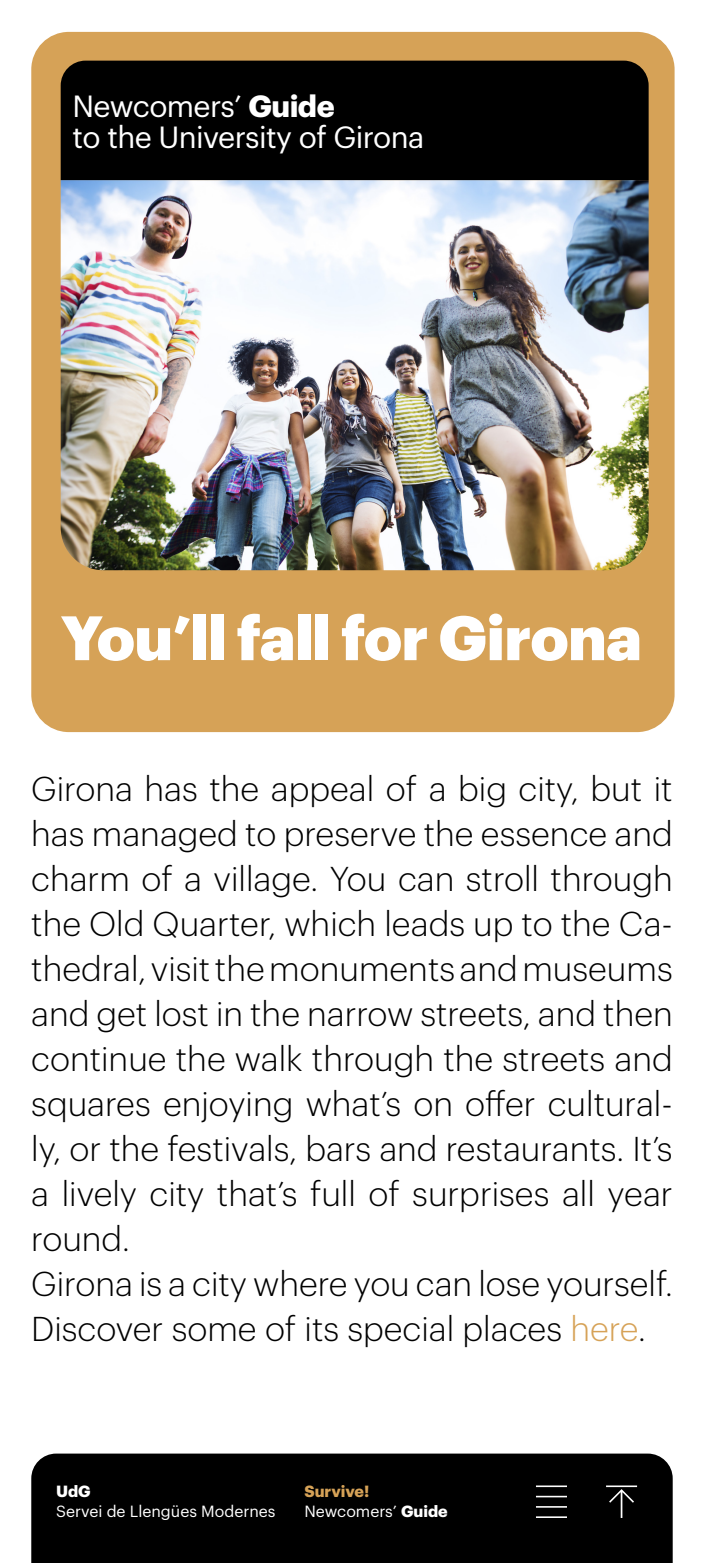
<style>
.page{position:relative;width:704px;height:1563px;background:#fff}
.page>*{position:absolute;margin:0;border:0;box-sizing:border-box;transform-origin:0 0}
.t1{font:900 61.25px "Graphik";letter-spacing:-.01em;color:#fff}
.text{font:300 33.75px/45px "Graphik";color:#000;text-align:justify}
.t2{font:30px "Graphik";letter-spacing:-.02em;color:#fff}
.t3{font:15.88px "Graphik";color:#fff}
.t4{font:700 15.88px "Graphik";color:#d6a257}
.t5{font:700 15.88px "Graphik";color:#fff}
.s1{font-weight:700}
.s2{color:#d6a257}
</style>
<div class="page">
<div style="left:31px;top:32px;width:643px;height:700px;background:#d6a257;border-radius:38px"></div>
<img style="left:61px;top:180px;width:587px;height:390px">
<div style="left:61px;top:61px;width:587px;height:119px;background:#000"></div>
<div style="left:31px;top:1453px;width:641px;height:109px;background:#000"></div>
<hr style="left:605px;top:1485px;width:31px;height:2px;background:#fff">
<svg style="left:608px;top:1489px;width:25px;height:29px"></svg>
<hr style="left:535px;top:1485px;width:31px;height:2px;background:#fff">
<hr style="left:535px;top:1495px;width:31px;height:2px;background:#fff">
<hr style="left:535px;top:1506px;width:31px;height:1px;background:#fff">
<hr style="left:535px;top:1516px;width:31px;height:1px;background:#fff">
<p class="t2" style="left:72px;top:83px;width:263px">Newcomers’ <span class="s1">Guide</span></p>
<p class="t2" style="left:72px;top:115px;width:353px">to the University of Girona</p>
<p class="t1" style="left:61px;top:590px;width:582px">You’ll fall for Girona</p>
<p class="text" style="left:31px;top:763px;width:642px">Girona has the appeal of a big city, but it has managed to preserve the essence and charm of a village. You can stroll through the Old Quarter, which leads up to the Ca&shy;thedral, visit the monuments and museums and get lost in the narrow streets, and then continue the walk through the streets and squares enjoying what’s on offer cultural&shy;ly, or the festivals, bars and restaurants. It’s a lively city that’s full of surprises all year round.</p>
<p class="text" style="left:31px;top:1258px;width:642px">Girona is a city where you can lose yourself.<br>Discover some of its special places <span class="s2">here</span>.</p>
<p class="t5" style="left:56px;top:1478px;width:36px">UdG</p>
<p class="t3" style="left:56px;top:1499px;width:221px">Servei de Llengües Modernes</p>
<p class="t4" style="left:304px;top:1478px;width:66px">Survive!</p>
<p class="t3" style="left:304px;top:1499px;width:145px">Newcomers’ <span class="s1">Guide</span></p>
</div>
